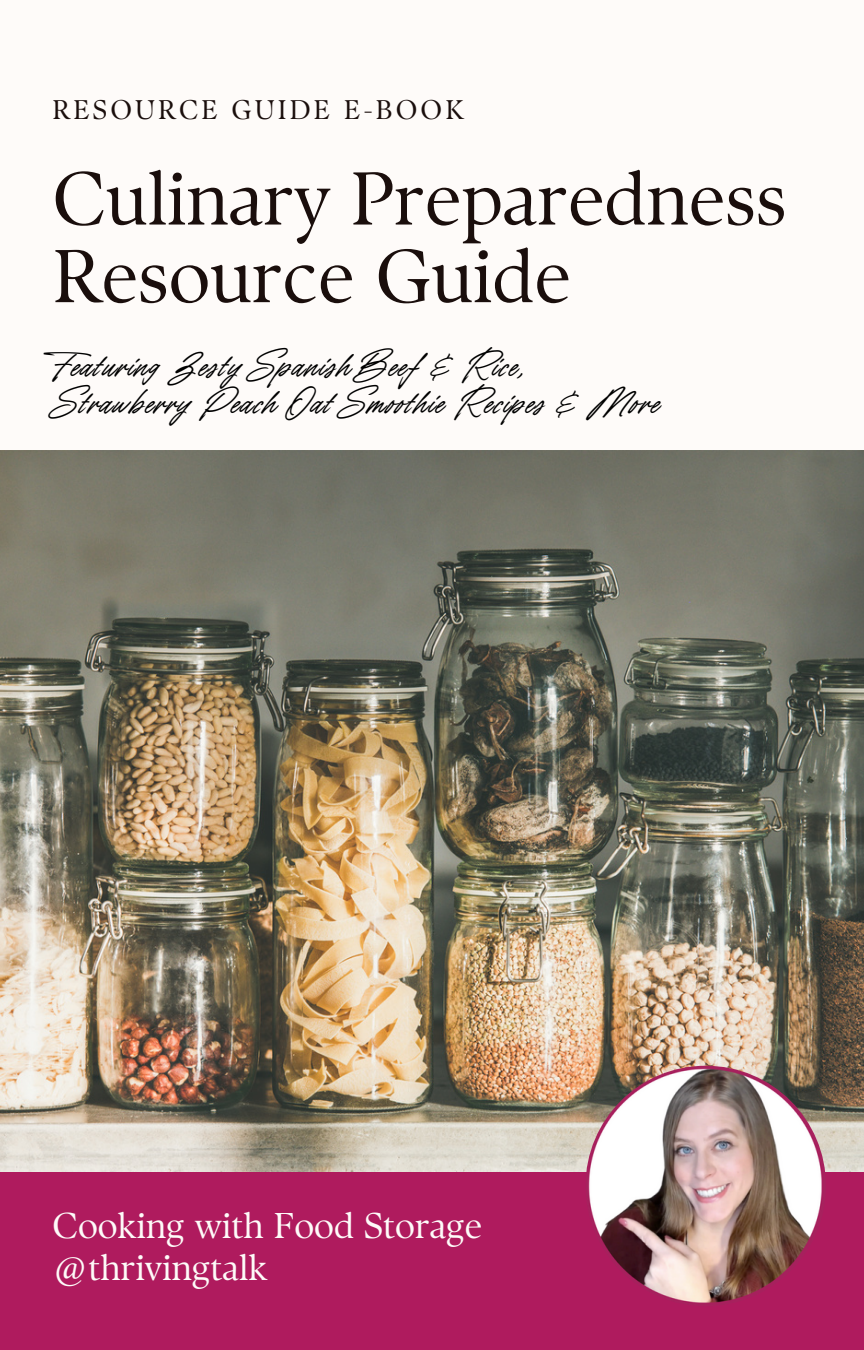
<style>
.page{position:relative;width:864px;height:1350px;background:#fefbf9}
.page>*{position:absolute;margin:0;border:0;box-sizing:border-box;transform-origin:0 0}
.t1{font:74.7px/77.6px "TY Serif D";color:#1a0e0c}
.t2{font:35.77px/42.8px "TY Serif D";color:#fefbf9}
.t3{font:28.12px "TY Script";letter-spacing:.05em;color:#000}
.t4{font:27px "TY Serif D";letter-spacing:.12em;color:#1a0e0c}
</style>
<div class="page">
<div style="left:0;top:1151px;width:864px;height:199px;background:#af1b5e"></div>
<img style="left:0;top:451px;width:864px;height:720px">
<img style="left:586px;top:1066px;width:240px;height:240px;border-radius:50%">
<p class="t4" style="left:53px;top:94px;width:413px">RESOURCE GUIDE E-BOOK</p>
<p class="t1" style="left:53px;top:160px;width:736px">Culinary Preparedness<br>Resource Guide</p>
<p class="t3" style="left:53px;top:349px;width:472px">Featuring Zesty Spanish Beef&amp; Rice,</p>
<p class="t3" style="left:53px;top:386px;width:607px">Strawberry Peach Oat Smoothie Recipes &amp; More</p>
<p class="t2" style="left:53px;top:1204px;width:431px">Cooking with Food Storage @thrivingtalk</p>
</div>
